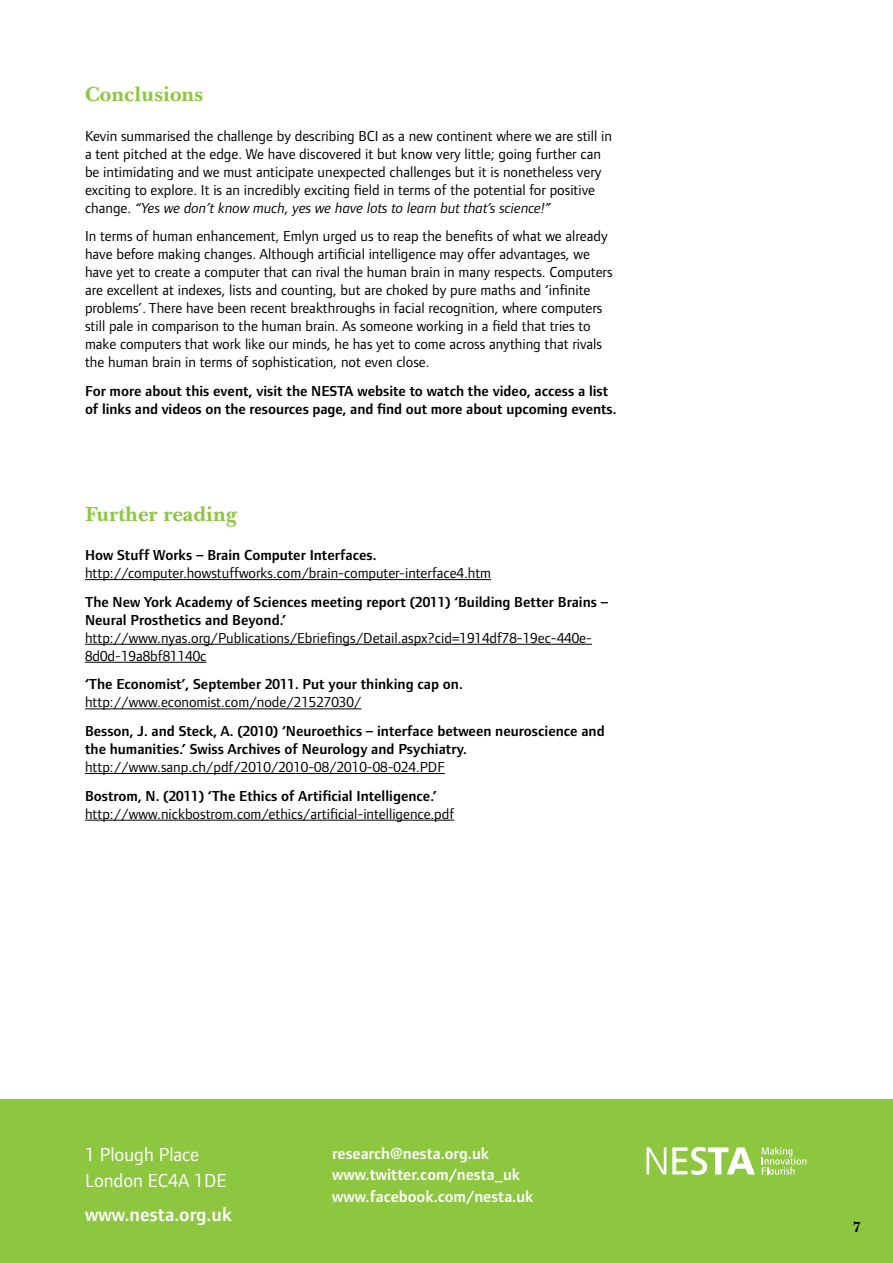
<style>
.page{position:relative;width:893px;height:1263px;background:#fff}
.page>*{position:absolute;margin:0;border:0;box-sizing:border-box;transform-origin:0 0}
.t1{font:700 21px "New Baskerville IT Cby BT";color:#8dc63f}
.t2{font:19.5px/25.5px "Foundry Form Sans";color:#fff}
.t3{font:600 19.5px "Foundry Form Sans";color:#fff}
.t4{font:600 16.5px/21.6px "Foundry Form Sans";color:#fff}
.t5{font:15px/18px "Foundry Form Sans";color:#000}
.t6{font:600 15px/18px "Foundry Form Sans";color:#000}
.t7{font:700 15px "New Baskerville IT Cby BT";color:#000}
.s1{font-style:italic}
</style>
<div class="page">
<div style="left:0;top:1099px;width:893px;height:164px;background:#8dc63f"></div>
<svg style="left:762px;top:1147px;width:44px;height:27px"></svg>
<svg style="left:647px;top:1147px;width:19px;height:27px"></svg>
<svg style="left:672px;top:1147px;width:83px;height:28px"></svg>
<hr style="left:85px;top:579px;width:406px;height:1px;background:#000">
<hr style="left:85px;top:644px;width:507px;height:1px;background:#000">
<hr style="left:85px;top:662px;width:121px;height:1px;background:#000">
<hr style="left:85px;top:708px;width:276px;height:1px;background:#000">
<hr style="left:85px;top:773px;width:360px;height:1px;background:#000">
<hr style="left:85px;top:820px;width:369px;height:1px;background:#000">
<h1 class="t1" style="left:85px;top:81px;width:120px">Conclusions</h1>
<p class="t5" style="left:85px;top:126px;width:528px">Kevin summarised the challenge by describing BCI as a new continent where we are still in a tent pitched at the edge. We have discovered it but know very little; going further can be intimidating and we must anticipate unexpected challenges but it is nonetheless very exciting to explore. It is an incredibly exciting field in terms of the potential for positive change. <span class="s1">“Yes we don’t know much, yes we have lots to learn but that’s science!”</span></p>
<p class="t5" style="left:85px;top:227px;width:529px">In terms of human enhancement, Emlyn urged us to reap the benefits of what we already have before making changes. Although artificial intelligence may offer advantages, we have yet to create a computer that can rival the human brain in many respects. Computers are excellent at indexes, lists and counting, but are choked by pure maths and ‘infinite problems’. There have been recent breakthroughs in facial recognition, where computers still pale in comparison to the human brain. As someone working in a field that tries to make computers that work like our minds, he has yet to come across anything that rivals the human brain in terms of sophistication, not even close.</p>
<p class="t6" style="left:85px;top:382px;width:533px">For more about this event, visit the NESTA website to watch the video, access a list of links and videos on the resources page, and find out more about upcoming events.</p>
<h1 class="t1" style="left:85px;top:501px;width:154px">Further reading</h1>
<p class="t6" style="left:85px;top:546px;width:293px">How Stuff Works – Brain Computer Interfaces.</p>
<p class="t5" style="left:85px;top:564px;width:408px">http://computer.howstuffworks.com/brain-computer-interface4.htm</p>
<p class="t6" style="left:85px;top:593px;width:525px">The New York Academy of Sciences meeting report (2011) ‘Building Better Brains –<br>Neural Prosthetics and Beyond.’</p>
<p class="t5" style="left:85px;top:629px;width:508px">http://www.nyas.org/Publications/Ebriefings/Detail.aspx?cid=1914df78-19ec-440e-<br>8d0d-19a8bf81140c</p>
<p class="t6" style="left:85px;top:675px;width:379px">‘The Economist’, September 2011. Put your thinking cap on.</p>
<p class="t5" style="left:85px;top:693px;width:278px">http://www.economist.com/node/21527030/</p>
<p class="t6" style="left:85px;top:722px;width:521px">Besson, J. and Steck, A. (2010) ‘Neuroethics – interface between neuroscience and the humanities.’ Swiss Archives of Neurology and Psychiatry.</p>
<p class="t5" style="left:85px;top:758px;width:361px">http://www.sanp.ch/pdf/2010/2010-08/2010-08-024.PDF</p>
<p class="t6" style="left:85px;top:787px;width:353px">Bostrom, N. (2011) ‘The Ethics of Artificial Intelligence.’</p>
<p class="t5" style="left:85px;top:804px;width:371px">http://www.nickbostrom.com/ethics/artificial-intelligence.pdf</p>
<h2 class="t2" style="left:85px;top:1142px;width:143px">1 Plough Place<br>London EC4A 1DE</h2>
<h2 class="t3" style="left:85px;top:1203px;width:148px">www.nesta.org.uk</h2>
<p class="t4" style="left:332px;top:1142px;width:203px">research@nesta.org.uk www.twitter.com/nesta_uk www.facebook.com/nesta.uk</p>
<p class="t7" style="left:853px;top:1217px;width:10px">7</p>
</div>
